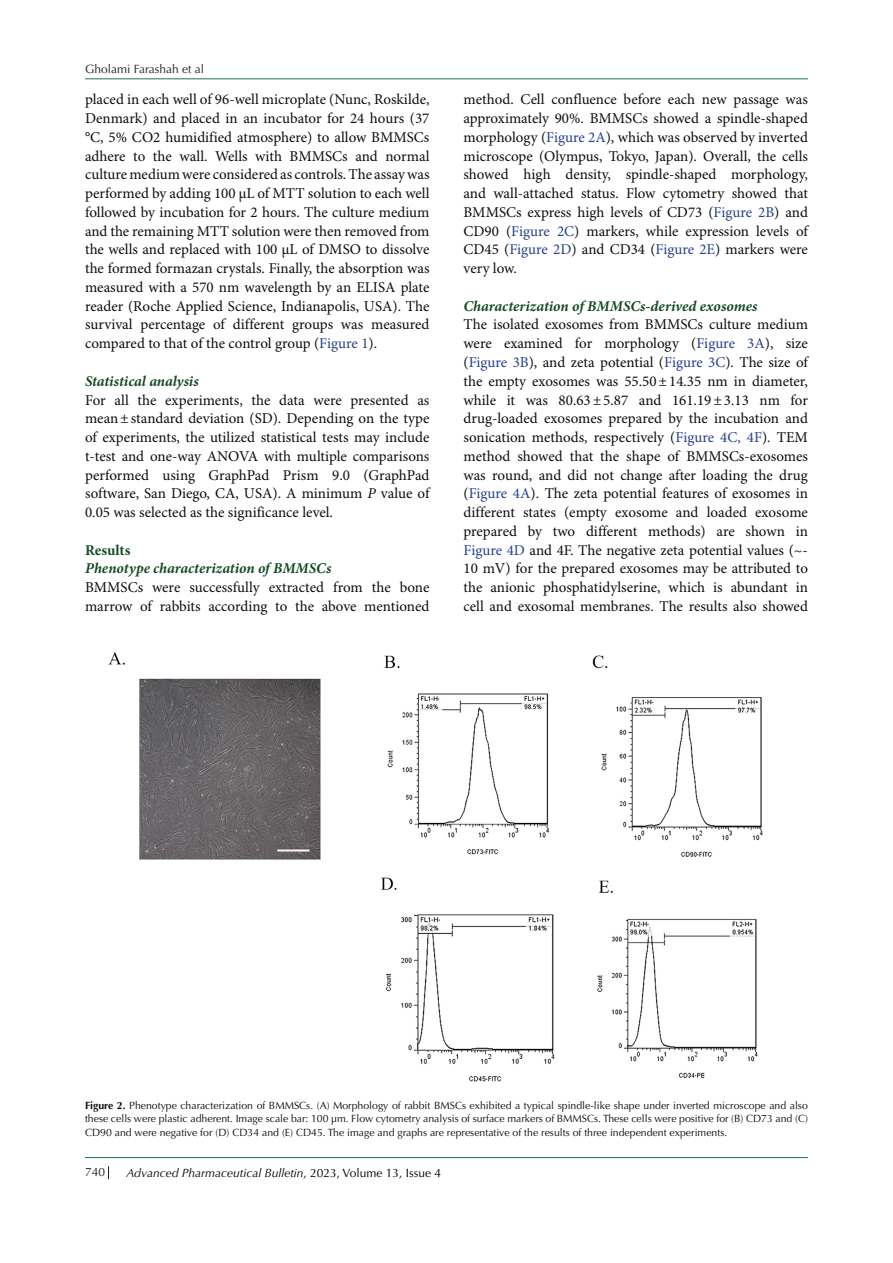
<style>
.page{position:relative;width:893px;height:1263px;background:#fff}
.page>*{position:absolute;margin:0;border:0;box-sizing:border-box;transform-origin:0 0}
.t1{font:15px/18.8px "Minion Pro";color:#0d0d0d;text-align:justify}
.t2{font:italic 700 15px "Minion Pro";color:#144b23}
.t3{font:700 15px "Minion Pro";color:#144b23}
.t4{font:italic 12px "Optima LT Std";color:#000}
.t5{font:12px "Optima LT Std";color:#231f20}
.t6{font:10.5px/13.5px "Optima LT Std";color:#0d0d0d;text-align:justify}
.s1{color:#253f8e}
.s2{font-style:italic}
.s3{font-weight:700}
.s4{font-style:normal}
</style>
<div class="page">
<svg style="left:108px;top:1166px;width:1px;height:13px"></svg>
<hr style="left:85px;top:1157px;width:723px;height:1px;background:#1e7252">
<hr style="left:85px;top:78px;width:723px;height:1px;background:#1e7252">
<img style="left:108px;top:652px;width:655px;height:430px">
<p class="t5" style="left:85px;top:62px;width:121px">Gholami Farashah et al</p>
<p class="t1" style="left:85px;top:91px;width:346px">placed in each well of 96-well microplate (Nunc, Roskilde, Denmark) and placed in an incubator for 24 hours (37 °C, 5% CO2 humidified atmosphere) to allow BMMSCs adhere to the wall. Wells with BMMSCs and normal culture medium were considered as controls. The assay was performed by adding 100 µL of MTT solution to each well followed by incubation for 2 hours. The culture medium and the remaining MTT solution were then removed from the wells and replaced with 100 µL of DMSO to dissolve the formed formazan crystals. Finally, the absorption was measured with a 570 nm wavelength by an ELISA plate reader (Roche Applied Science, Indianapolis, USA). The survival percentage of different groups was measured compared to that of the control group (<span class="s1">Figure 1</span>).</p>
<p class="t2" style="left:85px;top:370px;width:115px">Statistical analysis</p>
<p class="t1" style="left:85px;top:391px;width:346px">For all the experiments, the data were presented as mean±standard deviation (SD). Depending on the type of experiments, the utilized statistical tests may include t-test and one-way ANOVA with multiple comparisons performed using GraphPad Prism 9.0 (GraphPad software, San Diego, CA, USA). A minimum <span class="s2">P</span> value of 0.05 was selected as the significance level.</p>
<p class="t3" style="left:85px;top:539px;width:47px">Results</p>
<p class="t2" style="left:85px;top:558px;width:248px">Phenotype characterization of BMMSCs</p>
<p class="t1" style="left:85px;top:578px;width:346px">BMMSCs were successfully extracted from the bone marrow of rabbits according to the above mentioned</p>
<p class="t1" style="left:463px;top:91px;width:346px">method. Cell confluence before each new passage was approximately 90%. BMMSCs showed a spindle-shaped morphology (<span class="s1">Figure 2A</span>), which was observed by inverted microscope (Olympus, Tokyo, Japan). Overall, the cells showed high density, spindle-shaped morphology, and wall-attached status. Flow cytometry showed that BMMSCs express high levels of CD73 (<span class="s1">Figure 2B</span>) and CD90 (<span class="s1">Figure 2C</span>) markers, while expression levels of CD45 (<span class="s1">Figure 2D</span>) and CD34 (<span class="s1">Figure 2E</span>) markers were very low.</p>
<p class="t2" style="left:463px;top:295px;width:295px">Characterization of BMMSCs-derived exosomes</p>
<p class="t1" style="left:463px;top:316px;width:346px">The isolated exosomes from BMMSCs culture medium were examined for morphology (<span class="s1">Figure 3A</span>), size (<span class="s1">Figure 3B</span>), and zeta potential (<span class="s1">Figure 3C</span>). The size of the empty exosomes was 55.50±14.35 nm in diameter, while it was 80.63±5.87 and 161.19±3.13 nm for drug-loaded exosomes prepared by the incubation and sonication methods, respectively (<span class="s1">Figure 4C, 4F</span>). TEM method showed that the shape of BMMSCs-exosomes was round, and did not change after loading the drug (<span class="s1">Figure 4A</span>). The zeta potential features of exosomes in different states (empty exosome and loaded exosome prepared by two different methods) are shown in <span class="s1">Figure 4D</span> and 4F. The negative zeta potential values (~- 10 mV) for the prepared exosomes may be attributed to the anionic phosphatidylserine, which is abundant in cell and exosomal membranes. The results also showed</p>
<p class="t6" style="left:85px;top:1099px;width:724px"><span class="s3">Figure 2.</span> Phenotype characterization of BMMSCs. (A) Morphology of rabbit BMSCs exhibited a typical spindle-like shape under inverted microscope and also these cells were plastic adherent. Image scale bar: 100 μm. Flow cytometry analysis of surface markers of BMMSCs. These cells were positive for (B) CD73 and (C)<br>CD90 and were negative for (D) CD34 and (E) CD45. The image and graphs are representative of the results of three independent experiments.</p>
<p class="t5" style="left:85px;top:1165px;width:22px">740</p>
<p class="t4" style="left:126px;top:1165px;width:316px">Advanced Pharmaceutical Bulletin<span class="s4">, 2023, Volume 13, Issue 4</span></p>
</div>
